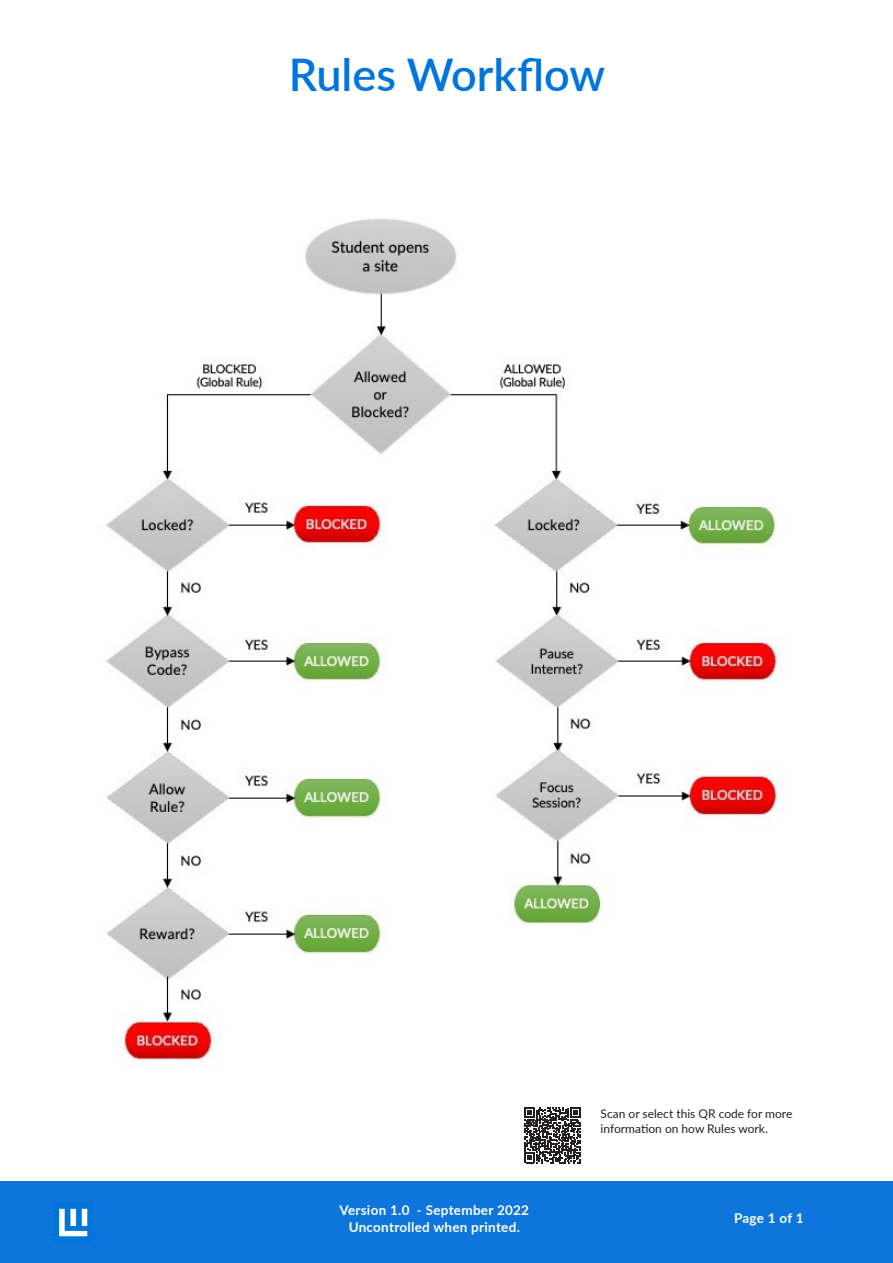
<style>
.page{position:relative;width:893px;height:1263px;background:#fff}
.page>*{position:absolute;margin:0;border:0;box-sizing:border-box;transform-origin:0 0}
.t1{font:600 45px "Lato";color:#0075db}
.t2{font:700 13.5px/16.2px "Lato";letter-spacing:.02em;color:#fff;text-align:center}
.t3{font:12px/14.4px "Lato";color:#231f20}
</style>
<div class="page">
<div style="left:0;top:1182px;width:893px;height:81px;background:#0d75db"></div>
<img style="left:53px;top:1202px;width:41px;height:41px">
<img style="left:106px;top:218px;width:676px;height:843px">
<svg style="left:525px;top:1107px;width:55px;height:56px"></svg>
<p class="t1" style="left:289px;top:42px;width:318px">Rules Workflow</p>
<p class="t3" style="left:601px;top:1106px;width:193px">Scan or select this QR code for more information on how Rules work.</p>
<p class="t2" style="left:339px;top:1202px;width:191px">Version 1.0 - September 2022<br>Uncontrolled when printed.</p>
<p class="t2" style="left:734px;top:1209px;width:71px">Page 1 of 1</p>
</div>
